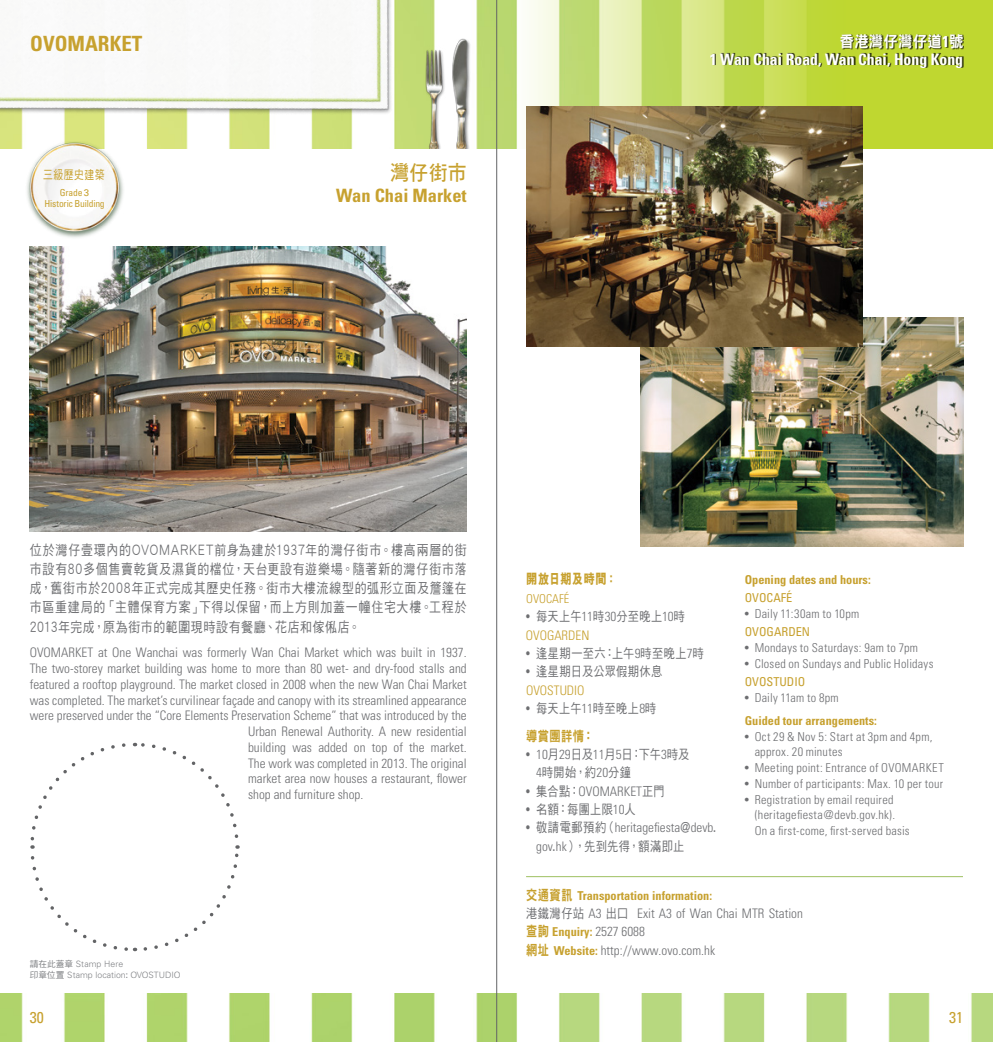
<style>
.page{position:relative;width:993px;height:1042px;background:#fff}
.page>*{position:absolute;margin:0;border:0;box-sizing:border-box;transform-origin:0 0}
.t1{font:700 condensed 21px "Univers";color:#c7a12f}
.t2{font:21px "DF Hei HK W7";color:#c7a12f;scale:.9 1}
.t3{font:700 condensed 18.38px "Univers";color:#c7a12f}
.t4{font:700 condensed 15.75px "Univers";color:#fff}
.t5{font:15.75px "DF Hei HK W9";letter-spacing:.03em;color:#fff;scale:.9 1}
.t6{font:condensed 15.75px "Univers";color:#c7a12f}
.t7{font:14px/19.2px "DF Hei HK W5";letter-spacing:.055em;color:#6d6e71;text-align:justify;scale:.85 1}
.t8{font:800 14px "M Hei";letter-spacing:.045em;color:#c7a12f;scale:.8 1}
.t9{font:14px "DF Hei HK W9";letter-spacing:.04em;color:#c7a12f;scale:.8 1}
.t10{font:300 condensed 13.12px "Univers";color:#6d6e71}
.t11{font:13.12px "DF Hei HK W5";letter-spacing:.035em;color:#6d6e71;scale:.85 1}
.t12{font:13.12px/18.4px "DF Hei HK W5";letter-spacing:.015em;color:#6d6e71;scale:.85 1}
.t13{font:300 condensed 13.12px "Univers";color:#c7a12f}
.t14{font:300 condensed 12.25px/15.8px "Univers";letter-spacing:.025em;color:#6d6e71}
.t15{font:700 condensed 12.25px/23.1px "Univers";color:#c7a12f}
.t16{font:300 condensed 12.25px "Univers";color:#c7a12f}
.t17{font:condensed 12.25px "Univers";color:#c7a12f}
.t18{font:12.25px "DF Hei HK W5";letter-spacing:.05em;color:#c7a12f;scale:.8 1}
.t19{font:condensed 9.62px/11.5px "Univers";letter-spacing:-.02em;color:#c7a12f;text-align:center}
.t20{font:300 8.75px/11.4px "Univers";color:#808285}
.s1{font-stretch:normal}
.s2{font-family:"Univers";font-weight:700;font-stretch:condensed}
.s3{font-family:"DF Hei HK W5";font-weight:400}
.s4{font-family:"Univers";font-stretch:condensed}
.s5{font-family:"Univers";font-weight:300;font-stretch:condensed}
.s6{font-weight:400}
.s7{font-family:"DF Hei HK W5";font-weight:400;font-stretch:normal}
.s8{font-weight:400;color:#c7a12f}
.s9{font-weight:400;color:#6d6e71}
.s10{font-weight:300;color:#6d6e71}
.s11{font-family:"DF Hei HK W9";font-weight:400;font-stretch:normal;font-size:14px}
.s12{font-weight:300;font-size:13.12px;color:#6d6e71}
.s13{font-family:"DF Hei HK W9";font-weight:400;font-stretch:normal;font-size:14px;color:#c7a12f}
.s14{font-weight:700;font-size:12.25px;color:#c7a12f}
</style>
<div class="page">
<img style="left:0;top:0;width:992px;height:1042px">
<img style="left:0;top:0;width:459px;height:134px">
<svg style="left:495px;top:0;width:497px;height:150px;background:#c9de67"></svg>
<img style="left:421px;top:12px;width:51px;height:138px">
<div style="left:0;top:150px;width:992px;height:842px;background:#fff"></div>
<hr style="left:496px;top:0;width:1px;height:1042px;background:#636466">
<img style="left:30px;top:246px;width:436px;height:286px">
<img style="left:20px;top:142px;width:107px;height:96px">
<img style="left:640px;top:317px;width:322px;height:229px">
<hr style="left:526px;top:876px;width:436px;height:1px;background:#9fc162">
<div style="left:711px;top:34px;width:252px;height:34px;background:#000;opacity:.75"></div>
<img style="left:526px;top:107px;width:336px;height:239px">
<svg style="left:30px;top:742px;width:210px;height:210px"></svg>
<h1 class="t1" style="left:30px;top:31px;width:114px">OVOMARKET</h1>
<p class="t18" style="left:43px;top:168px;width:78px">三級歷史建築</p>
<p class="t19" style="left:44px;top:186px;width:62px">Grade <span class="s1">3<br></span>Historic Building</p>
<h1 class="t2" style="left:390px;top:161px;width:86px">灣仔街市</h1>
<h2 class="t3" style="left:336px;top:184px;width:132px">Wan Chai Market</h2>
<p class="t5" style="left:839px;top:33px;width:139px">香港灣仔灣仔道<span class="s2">1</span>號</p>
<p class="t4" style="left:709px;top:49px;width:255px">1 Wan Chai Road, Wan Chai, Hong Kong</p>
<p class="t7" style="left:30px;top:540px;width:515px">位於灣仔壹環內的OVOMARKET前身為建於1937年的灣仔街市。樓高兩層的街市設有80多個售賣乾貨及濕貨的檔位，天台更設有遊樂場。隨著新的灣仔街市落成，舊街市於2008年正式完成其歷史任務。街市大樓流線型的弧形立面及簷篷在市區重建局的「主體保育方案」下得以保留，而上方則加蓋一幢住宅大樓。工程於2013年完成，原為街市的範圍現時設有餐廳、花店和傢俬店。</p>
<p class="t10" style="left:30px;top:645px;width:438px">OVOMARKET at One Wanchai was formerly Wan Chai Market which was built in 1937.</p>
<p class="t10" style="left:30px;top:660px;width:438px">The two-storey market building was home to more than 80 wet- and dry-food stalls and</p>
<p class="t10" style="left:30px;top:676px;width:438px">featured a rooftop playground. The market closed in 2008 when the new Wan Chai Market</p>
<p class="t10" style="left:30px;top:692px;width:438px">was completed. The market’s curvilinear façade and canopy with its streamlined appearance</p>
<p class="t10" style="left:30px;top:708px;width:438px">were preserved under the “Core Elements Preservation Scheme” that was introduced by the</p>
<p class="t10" style="left:248px;top:723px;width:220px">Urban Renewal Authority. A new residential</p>
<p class="t10" style="left:248px;top:739px;width:220px">building was added on top of the market.</p>
<p class="t10" style="left:248px;top:755px;width:220px">The work was completed in 2013. The original</p>
<p class="t10" style="left:248px;top:771px;width:220px">market area now houses a restaurant, flower</p>
<p class="t10" style="left:248px;top:786px;width:117px">shop and furniture shop.</p>
<p class="t20" style="left:30px;top:958px;width:150px"><span class="s3">請在此蓋章</span> Stamp Here<br><span class="s3">印章位置</span> Stamp location<span class="s3">:</span> OVOStudio</p>
<p class="t8" style="left:526px;top:572px;width:115px">開放日期及時間：</p>
<p class="t16" style="left:526px;top:591px;width:44px">OVOCAFé</p>
<p class="t11" style="left:526px;top:609px;width:188px"><span class="s4">•</span> 每天上午<span class="s5">11</span>時<span class="s5">30</span>分至晚上<span class="s5">10</span>時</p>
<p class="t13" style="left:525px;top:627px;width:37px">OVOGarden</p>
<p class="t11" style="left:526px;top:646px;width:210px"><span class="s4">•</span> 逢星期一至六：上午<span class="s5">9</span>時至晚上<span class="s5">7</span>時</p>
<p class="t11" style="left:526px;top:664px;width:161px"><span class="s4">•</span> 逢星期日及公眾假期休息</p>
<p class="t13" style="left:526px;top:682px;width:35px">OVOStudio</p>
<p class="t11" style="left:526px;top:701px;width:154px"><span class="s4">•</span> 每天上午<span class="s5">11</span>時至晚上<span class="s5">8</span>時</p>
<p class="t9" style="left:526px;top:728px;width:86px">導賞團詳情：</p>
<p class="t12" style="left:536px;top:745px;width:182px;text-indent:-10px"><span class="s4">•</span> <span class="s5">10</span>月<span class="s5">29</span>日及<span class="s5">11</span>月<span class="s5">5</span>日：下午<span class="s5">3</span>時及<br><span class="s5">4</span>時開始，約<span class="s5">20</span>分鐘</p>
<p class="t10" style="left:526px;top:783px;width:140px"><span class="s6">•</span> <span class="s7">集合點：</span>OVOMARKET<span class="s7">正門</span></p>
<p class="t11" style="left:526px;top:802px;width:130px"><span class="s4">•</span> 名額：每團上限<span class="s5">10</span>人</p>
<p class="t10" style="left:526px;top:820px;width:191px"><span class="s6">•</span> <span class="s7">敬請電郵預約（</span>heritagefiesta<span class="s7">@</span>devb<span class="s7">.</span></p>
<p class="t11" style="left:536px;top:839px;width:176px"><span class="s5">gov</span>.<span class="s5">hk</span>），先到先得，額滿即止</p>
<p class="t15" style="left:744px;top:568px;width:127px">Opening dates and hours:</p>
<p class="t17" style="left:744px;top:590px;width:49px">OVOCafé</p>
<p class="t14" style="left:744px;top:605px;width:116px;line-height:18.2px"><span class="s6">•</span> Daily 11:30am to 10pm<br><span class="s8">OVOGarden</span></p>
<p class="t14" style="left:744px;top:640px;width:175px"><span class="s6">•</span> Mondays to Saturdays: 9am to 7pm</p>
<p class="t14" style="left:744px;top:654px;width:190px;line-height:18.2px"><span class="s6">•</span> Closed on Sundays and Public Holidays<br><span class="s8">OVOStudio</span></p>
<p class="t15" style="left:744px;top:686px;width:134px"><span class="s9">•</span> <span class="s10">Daily 11am to 8pm<br></span>Guided tour arrangements:</p>
<p class="t14" style="left:754px;top:728px;width:179px;text-indent:-10px"><span class="s6">•</span> Oct 29 &amp; Nov 5: Start at 3pm and 4pm, approx. 20 minutes</p>
<p class="t14" style="left:744px;top:760px;width:200px"><span class="s6">•</span> Meeting point: Entrance of OVOMARKET</p>
<p class="t14" style="left:744px;top:776px;width:200px"><span class="s6">•</span> Number of participants: Max. 10 per tour</p>
<p class="t14" style="left:754px;top:791px;width:156px;text-indent:-10px"><span class="s6">•</span> Registration by email required (heritagefiesta@devb.gov.hk).<br>On a first-come, first-served basis</p>
<p class="t15" style="left:526px;top:883px;width:187px"><span class="s11">交通資訊</span> Transportation information:</p>
<p class="t10" style="left:526px;top:905px;width:278px"><span class="s7">港鐵灣仔站</span> A3 <span class="s7">出口</span> Exit A3 of Wan Chai MTR Station</p>
<p class="t15" style="left:526px;top:920px;width:120px"><span class="s11">查詢</span> Enquiry: <span class="s12">2527 6088</span></p>
<p class="t10" style="left:526px;top:942px;width:190px"><span class="s13">網址</span> <span class="s14">Website:</span> http://www.ovo.com.hk</p>
<p class="t6" style="left:30px;top:1008px;width:15px">30</p>
<p class="t6" style="left:948px;top:1008px;width:15px">31</p>
</div>
